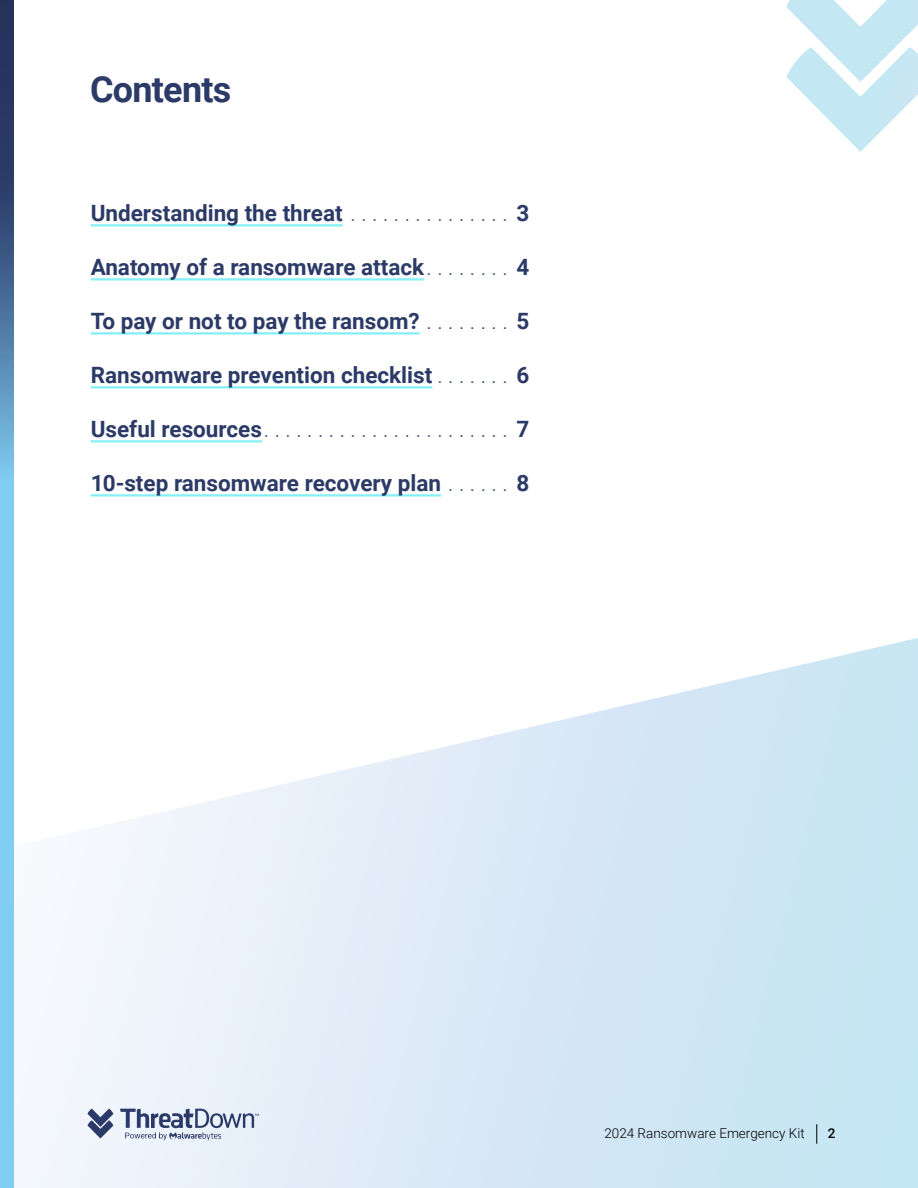
<style>
.page{position:relative;width:918px;height:1188px;background:#fff}
.page>*{position:absolute;margin:0;border:0;box-sizing:border-box;transform-origin:0 0}
.t1{font:700 36px "Roboto";letter-spacing:-.02em;color:#2b3a67}
.t2{font:700 22.5px "Roboto";color:#2b3a67}
.t3{font:300 22.5px "Roboto";color:#2b3a67}
.t4{font:300 13.5px "Roboto";color:#000}
.t5{font:500 13.5px "Roboto";color:#000}
.s1{font-weight:300}
.s2{font-weight:700}
</style>
<div class="page">
<svg style="left:14px;top:638px;width:904px;height:550px"></svg>
<svg style="left:816px;top:1124px;width:1px;height:20px"></svg>
<svg style="left:87px;top:1109px;width:26px;height:30px"></svg>
<svg style="left:120px;top:1109px;width:139px;height:31px;background:#b3bdd0"></svg>
<svg style="left:786px;top:0;width:132px;height:152px"></svg>
<svg style="left:0;top:0;width:14px;height:1188px;background:#67a2c9"></svg>
<hr style="left:91px;top:224px;width:252px;height:2px;background:#83f0f8">
<hr style="left:91px;top:278px;width:333px;height:2px;background:#83f0f8">
<hr style="left:91px;top:332px;width:329px;height:2px;background:#83f0f8">
<hr style="left:91px;top:386px;width:341px;height:2px;background:#83f0f8">
<hr style="left:91px;top:440px;width:171px;height:2px;background:#83f0f8">
<hr style="left:91px;top:494px;width:350px;height:2px;background:#83f0f8">
<h1 class="t1" style="left:90px;top:64px;width:143px">Contents</h1>
<p class="t2" style="left:91px;top:197px;width:440px">Understanding the threat <span class="s1">. . . . . . . . . . . . . . .</span> 3</p>
<p class="t2" style="left:91px;top:251px;width:440px">Anatomy of a ransomware attack <span class="s1">. . . . . . . .</span> 4</p>
<p class="t2" style="left:91px;top:305px;width:440px">To pay or not to pay the ransom? <span class="s1">. . . . . . . .</span> 5</p>
<p class="t2" style="left:91px;top:359px;width:440px">Ransomware prevention checklist <span class="s1">. . . . . . .</span> 6</p>
<p class="t3" style="left:91px;top:413px;width:440px"><span class="s2">Useful resources</span> . . . . . . . . . . . . . . . . . . . . . . . <span class="s2">7</span></p>
<p class="t2" style="left:91px;top:467px;width:440px">10-step ransomware recovery plan <span class="s1">. . . . . .</span> 8</p>
<p class="t4" style="left:604px;top:1124px;width:202px">2024 Ransomware Emergency Kit</p>
<p class="t5" style="left:828px;top:1124px;width:9px">2</p>
</div>
